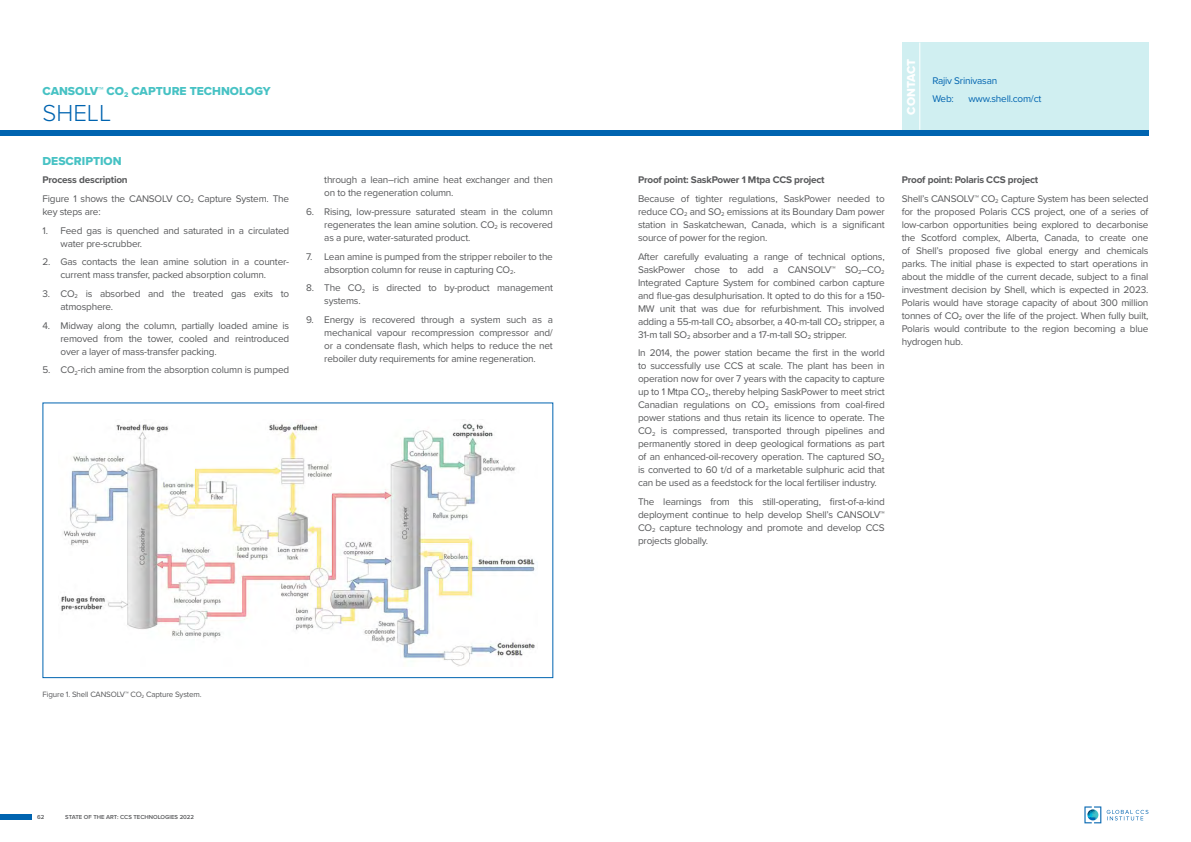
<style>
.page{position:relative;width:1191px;height:842px;background:#fff}
.page>*{position:absolute;margin:0;border:0;box-sizing:border-box;transform-origin:0 0}
.t1{font:300 24px "Proxima Nova";color:#0064b0}
.t2{font:12px "Proxima Nova Extrabld";color:#47c2c4}
.t3{font:12px "Proxima Nova Extrabld";color:#fff}
.t4{font:10px/13px "Proxima Nova";letter-spacing:-.02em;color:#58595b;text-align:justify}
.t5{font:10px/18px "Proxima Nova";letter-spacing:-.02em;color:#0064b0}
.t6{font:700 10px "Proxima Nova";letter-spacing:-.02em;color:#58595b}
.t7{font:8px "Proxima Nova";letter-spacing:-.02em;color:#58595b}
.t8{font:600 6px "Proxima Nova";color:#58595b}
.s1{font-weight:700}
</style>
<div class="page">
<div style="left:901px;top:43px;width:247px;height:87px;background:#d0eff1"></div>
<div style="left:0;top:814px;width:31px;height:5px;background:#0064b0"></div>
<svg style="left:1084px;top:806px;width:64px;height:17px"></svg>
<hr style="left:919px;top:43px;width:1px;height:87px;background:#fff">
<img style="left:61px;top:422px;width:474px;height:245px">
<div style="left:43px;top:403px;width:510px;height:275px;border:1px solid #0064b0"></div>
<div style="left:0;top:130px;width:1148px;height:6px;background:#0064b0"></div>
<p class="t2" style="left:43px;top:82px;width:230px">CANSOLV™ CO<sub>2</sub> CAPTURE TECHNOLOGY</p>
<h1 class="t1" style="left:43px;top:95px;width:70px">SHELL</h1>
<p class="t2" style="left:43px;top:152px;width:81px">DESCRIPTION</p>
<p class="t4" style="left:43px;top:170px;width:248px;line-height:18.7px"><span class="s1">Process description<br></span>Figure 1 shows the CANSOLV CO<sub>2</sub> Capture System. The</p>
<p class="t4" style="left:43px;top:205px;width:60px">key steps are:</p>
<p class="t4" style="left:61px;top:223px;width:230px;text-indent:-18px">1. Feed gas is quenched and saturated in a circulated water pre-scrubber.</p>
<p class="t4" style="left:43px;top:255px;width:248px;text-align:center">2. Gas contacts the lean amine solution in a counter&shy;current mass transfer, packed absorption column.</p>
<p class="t4" style="left:61px;top:287px;width:230px;text-indent:-18px">3. CO<sub>2</sub> is absorbed and the treated gas exits to atmosphere.</p>
<p class="t4" style="left:61px;top:318px;width:230px;text-indent:-18px">4. Midway along the column, partially loaded amine is removed from the tower, cooled and reintroduced over a layer of mass-transfer packing.</p>
<p class="t4" style="left:43px;top:363px;width:248px">5. CO<sub>2</sub>-rich amine from the absorption column is pumped</p>
<p class="t4" style="left:324px;top:173px;width:230px">through a lean–rich amine heat exchanger and then on to the regeneration column.</p>
<p class="t4" style="left:324px;top:205px;width:230px;text-indent:-18px">6. Rising, low-pressure saturated steam in the column regenerates the lean amine solution. CO<sub>2</sub> is recovered as a pure, water-saturated product.</p>
<p class="t4" style="left:324px;top:249px;width:230px;text-indent:-18px">7. Lean amine is pumped from the stripper reboiler to the absorption column for reuse in capturing CO<sub>2</sub>.</p>
<p class="t4" style="left:324px;top:281px;width:230px;text-indent:-18px">8. The CO<sub>2</sub> is directed to by-product management systems.</p>
<p class="t4" style="left:324px;top:313px;width:230px;text-indent:-18px">9. Energy is recovered through a system such as a mechanical vapour recompression compressor and/ or a condensate flash, which helps to reduce the net reboiler duty requirements for amine regeneration.</p>
<p class="t7" style="left:43px;top:689px;width:160px">Figure 1. Shell CANSOLV™ CO<sub>2</sub> Capture System.</p>
<p class="t8" style="left:37px;top:813px;width:9px">62</p>
<p class="t8" style="left:65px;top:812px;width:130px">STATE OF THE ART: CCS TECHNOLOGIES 2022</p>
<p class="t3" style="left:902px;top:115px;width:58px;rotate:-90deg">CONTACT</p>
<p class="t5" style="left:932px;top:71px;width:66px">Rajiv Srinivasan<br>Web:</p>
<p class="t5" style="left:968px;top:89px;width:75px">www.shell.com/ct</p>
<p class="t6" style="left:638px;top:172px;width:188px">Proof point: SaskPower 1 Mtpa CCS project</p>
<p class="t4" style="left:638px;top:192px;width:248px">Because of tighter regulations, SaskPower needed to reduce CO<sub>2</sub> and SO<sub>2</sub> emissions at its Boundary Dam power station in Saskatchewan, Canada, which is a significant source of power for the region.</p>
<p class="t4" style="left:638px;top:249px;width:248px">After carefully evaluating a range of technical options, SaskPower chose to add a CANSOLV™ SO<sub>2</sub>–CO<sub>2<br></sub>Integrated Capture System for combined carbon capture and flue-gas desulphurisation. It opted to do this for a 150- MW unit that was due for refurbishment. This involved adding a 55-m-tall CO<sub>2</sub> absorber, a 40-m-tall CO<sub>2</sub> stripper, a 31-m tall SO<sub>2</sub> absorber and a 17-m-tall SO<sub>2</sub> stripper.</p>
<p class="t4" style="left:638px;top:346px;width:248px">In 2014, the power station became the first in the world to successfully use CCS at scale. The plant has been in operation now for over 7 years with the capacity to capture up to 1 Mtpa CO<sub>2</sub>, thereby helping SaskPower to meet strict Canadian regulations on CO<sub>2</sub> emissions from coal-fired power stations and thus retain its licence to operate. The CO<sub>2</sub> is compressed, transported through pipelines and permanently stored in deep geological formations as part of an enhanced-oil-recovery operation. The captured SO<sub>2 </sub>is converted to 60 t/d of a marketable sulphuric acid that can be used as a feedstock for the local fertiliser industry.</p>
<p class="t4" style="left:638px;top:495px;width:248px">The learnings from this still-operating, first-of-a-kind deployment continue to help develop Shell’s CANSOLV™ CO<sub>2</sub> capture technology and promote and develop CCS projects globally.</p>
<p class="t4" style="left:901px;top:170px;width:248px;line-height:18.7px"><span class="s1">Proof point: Polaris CCS project<br></span>Shell’s CANSOLV™ CO<sub>2</sub> Capture System has been selected</p>
<p class="t4" style="left:901px;top:205px;width:248px">for the proposed Polaris CCS project, one of a series of low-carbon opportunities being explored to decarbonise the Scotford complex, Alberta, Canada, to create one of Shell’s proposed five global energy and chemicals parks. The initial phase is expected to start operations in about the middle of the current decade, subject to a final investment decision by Shell, which is expected in 2023.<br>Polaris would have storage capacity of about 300 million tonnes of CO<sub>2</sub> over the life of the project. When fully built, Polaris would contribute to the region becoming a blue hydrogen hub.</p>
</div>
